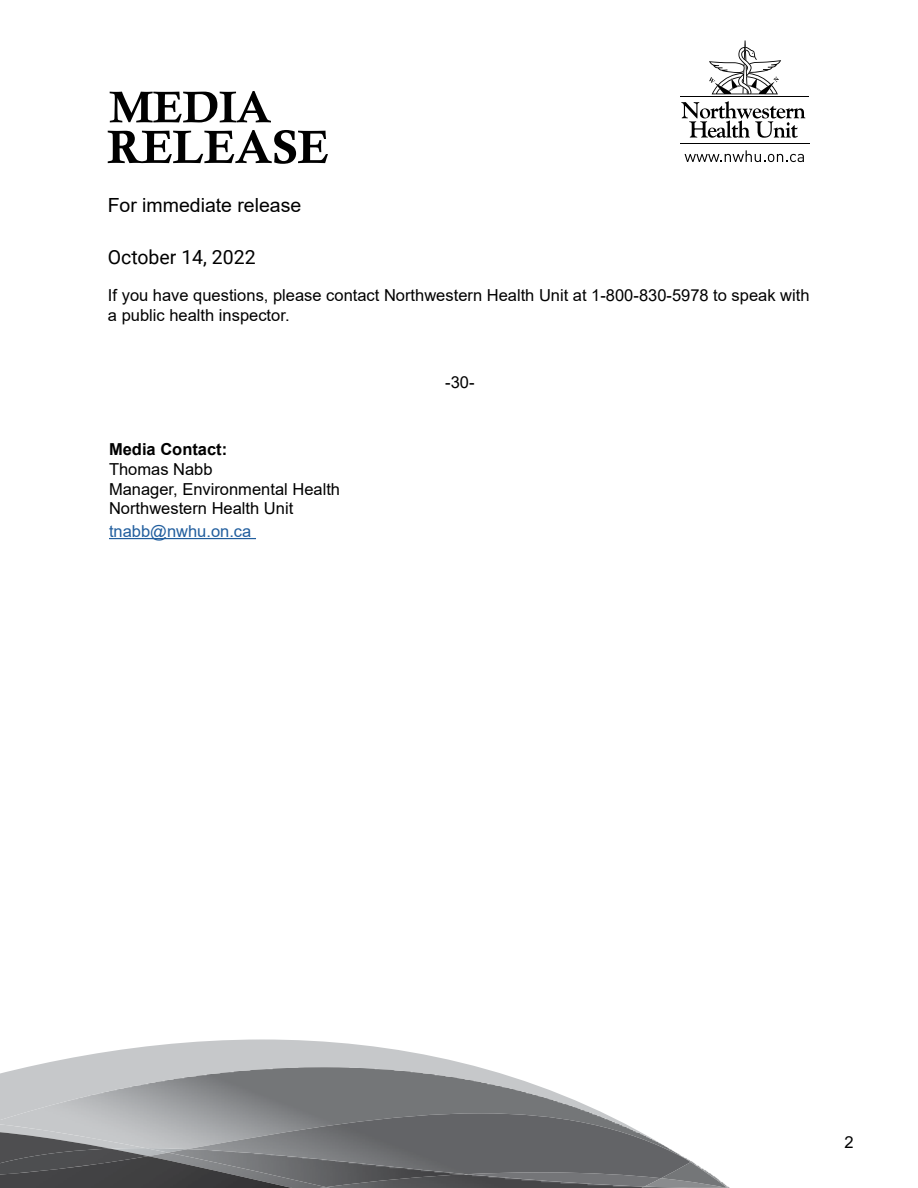
<style>
.page{position:relative;width:918px;height:1188px;background:#fff}
.page>*{position:absolute;margin:0;border:0;box-sizing:border-box;transform-origin:0 0}
.t1{font:19.5px "Arial";color:#000}
.t2{font:19.5px "Roboto";color:#000}
.t3{font:16.5px/19.8px "Arial";color:#000}
.t4{font:16.5px "Arial";color:#215e9e}
.t5{font:700 16.5px "Arial";color:#000}
</style>
<div class="page">
<svg style="left:28px;top:1040px;width:450px;height:27px;fill:#c6c8ca"></svg>
<img style="left:0;top:1067px;width:603px;height:62px">
<img style="left:661px;top:1162px;width:66px;height:25px">
<svg style="left:0;top:1129px;width:188px;height:27px;background:#949597"></svg>
<img style="left:644px;top:1178px;width:17px;height:9px">
<img style="left:188px;top:1113px;width:503px;height:65px">
<img style="left:0;top:1156px;width:303px;height:32px">
<img style="left:0;top:1160px;width:125px;height:17px">
<img style="left:326px;top:1174px;width:318px;height:14px">
<img style="left:168px;top:1149px;width:299px;height:38px">
<hr style="left:680px;top:144px;width:130px;height:1px;background:#000">
<svg style="left:685px;top:150px;width:119px;height:12px"></svg>
<svg style="left:681px;top:101px;width:124px;height:37px"></svg>
<hr style="left:680px;top:97px;width:129px;height:1px;background:#000">
<svg style="left:709px;top:41px;width:72px;height:54px"></svg>
<svg style="left:110px;top:91px;width:161px;height:31px"></svg>
<svg style="left:108px;top:130px;width:220px;height:34px"></svg>
<hr style="left:109px;top:538px;width:147px;height:1px;background:#215e9e">
<p class="t1" style="left:108px;top:192px;width:195px">For immediate release</p>
<p class="t2" style="left:108px;top:244px;width:150px">October 14, 2022</p>
<p class="t3" style="left:108px;top:286px;width:703px">If you have questions, please contact Northwestern Health Unit at 1-800-830-5978 to speak with a public health inspector.</p>
<p class="t5" style="left:109px;top:438px;width:120px">Media Contact:</p>
<p class="t3" style="left:109px;top:459px;width:233px">Thomas Nabb<br>Manager, Environmental Health<br>Northwestern Health Unit</p>
<p class="t4" style="left:109px;top:520px;width:144px">tnabb@nwhu.on.ca</p>
<p class="t3" style="left:445px;top:372px;width:31px">-30-</p>
<p class="t3" style="left:844px;top:1132px;width:11px">2</p>
</div>
